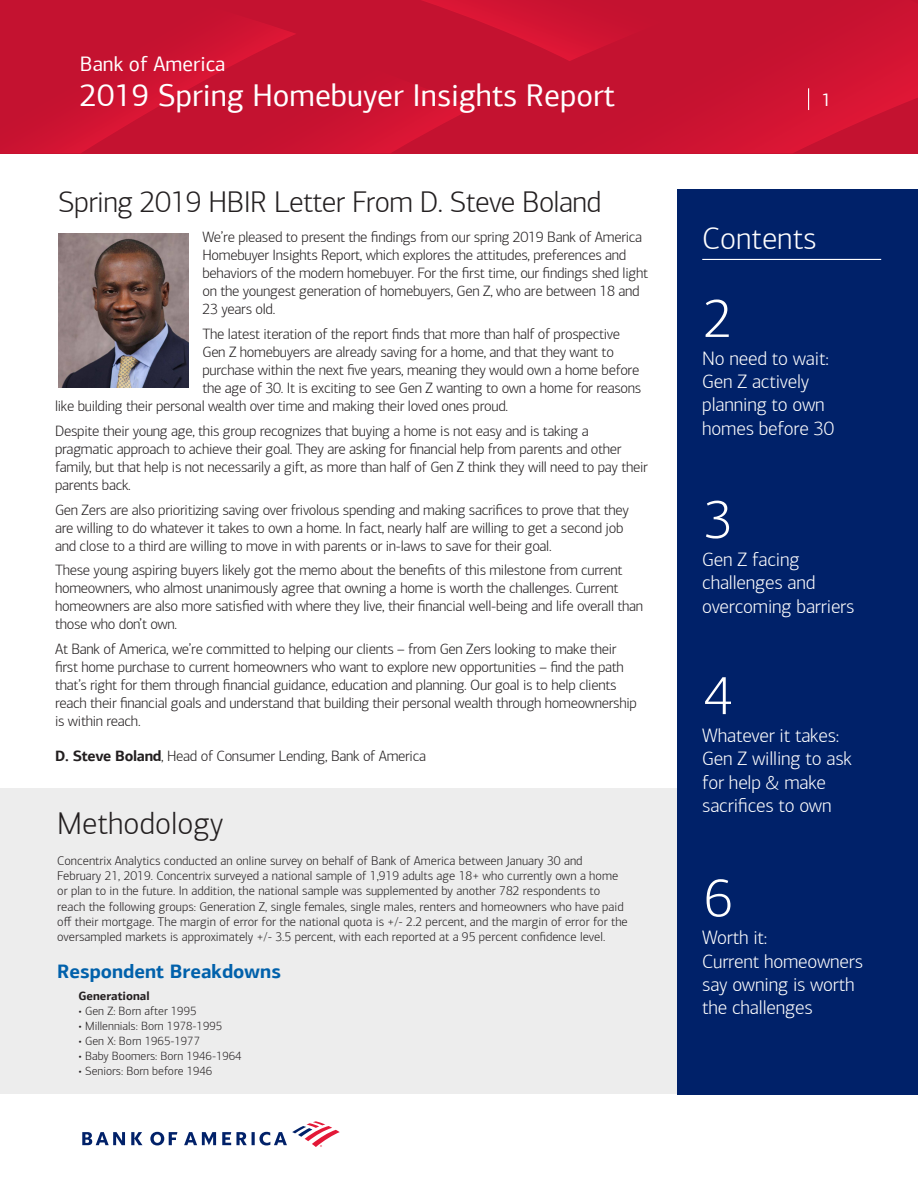
<style>
.page{position:relative;width:918px;height:1188px;background:#fff}
.page>*{position:absolute;margin:0;border:0;box-sizing:border-box;transform-origin:0 0}
.t1{font:300 54px "Connections";color:#fff}
.t2{font:31.5px "Connections";color:#fff}
.t3{font:300 31.5px "Connections";color:#231f20}
.t4{font:300 31.5px "Connections";color:#fff}
.t5{font:300 30px "Connections";letter-spacing:-.02em;color:#231f20}
.t6{font:21px "Connections";color:#fff}
.t7{font:300 19.5px/23.4px "Connections";letter-spacing:-.01em;color:#fff}
.t8{font:700 19.5px "Connections";color:#0161ab}
.t9{font:18.15px "Connections";color:#fff}
.t10{font:300 15px/18px "Connections";letter-spacing:-.02em;color:#231f20}
.t11{font:300 12.75px/15.3px "Connections";color:#231f20}
.t12{font:300 12px "Connections";color:#231f20}
.t13{font:700 12px "Connections";color:#231f20}
.s1{font-weight:700}
</style>
<div class="page">
<svg style="left:188px;top:0;width:280px;height:153px;background:#c81230"></svg>
<svg style="left:0;top:3px;width:296px;height:150px;background:#c71230"></svg>
<svg style="left:468px;top:0;width:450px;height:153px;background:#c91231"></svg>
<svg style="left:808px;top:88px;width:1px;height:22px"></svg>
<div style="left:0;top:789px;width:677px;height:305px;background:#ededed"></div>
<div style="left:677px;top:189px;width:241px;height:905px;background:#002169"></div>
<svg style="left:82px;top:1121px;width:258px;height:26px"></svg>
<img style="left:59px;top:234px;width:130px;height:153px">
<hr style="left:702px;top:259px;width:179px;height:1px;background:#fff">
<h3 class="t6" style="left:80px;top:51px;width:147px">Bank of America</h3>
<h2 class="t2" style="left:80px;top:77px;width:537px">2019 Spring Homebuyer Insights Report</h2>
<p class="t5" style="left:58px;top:185px;width:545px">Spring 2019 HBIR Letter From D. Steve Boland</p>
<p class="t10" style="left:202px;top:228px;width:447px">We’re pleased to present the findings from our spring 2019 Bank of America Homebuyer Insights Report, which explores the attitudes, preferences and behaviors of the modern homebuyer. For the first time, our findings shed light on the youngest generation of homebuyers, Gen Z, who are between 18 and 23 years old.</p>
<p class="t10" style="left:202px;top:325px;width:419px">The latest iteration of the report finds that more than half of prospective</p>
<p class="t10" style="left:202px;top:343px;width:413px">Gen Z homebuyers are already saving for a home, and that they want to</p>
<p class="t10" style="left:202px;top:361px;width:438px">purchase within the next five years, meaning they would own a home before</p>
<p class="t10" style="left:202px;top:379px;width:440px">the age of 30. It is exciting to see Gen Z wanting to own a home for reasons</p>
<p class="t10" style="left:55px;top:397px;width:455px">like building their personal wealth over time and making their loved ones proud.</p>
<p class="t10" style="left:55px;top:422px;width:594px">Despite their young age, this group recognizes that buying a home is not easy and is taking a pragmatic approach to achieve their goal. They are asking for financial help from parents and other family, but that help is not necessarily a gift, as more than half of Gen Z think they will need to pay their parents back.</p>
<p class="t10" style="left:55px;top:501px;width:575px">Gen Zers are also prioritizing saving over frivolous spending and making sacrifices to prove that they are willing to do whatever it takes to own a home. In fact, nearly half are willing to get a second job and close to a third are willing to move in with parents or in-laws to save for their goal.</p>
<p class="t10" style="left:55px;top:561px;width:590px">These young aspiring buyers likely got the memo about the benefits of this milestone from current homeowners, who almost unanimously agree that owning a home is worth the challenges. Current homeowners are also more satisfied with where they live, their financial well-being and life overall than those who don’t own.</p>
<p class="t10" style="left:55px;top:640px;width:583px">At Bank of America, we’re committed to helping our clients – from Gen Zers looking to make their first home purchase to current homeowners who want to explore new opportunities – find the path that’s right for them through financial guidance, education and planning. Our goal is to help clients reach their financial goals and understand that building their personal wealth through homeownership is within reach.</p>
<p class="t10" style="left:55px;top:747px;width:372px"><span class="s1">D. Steve Boland</span>, Head of Consumer Lending, Bank of America</p>
<p class="t3" style="left:57px;top:805px;width:168px">Methodology</p>
<p class="t11" style="left:57px;top:853px;width:572px">Concentrix Analytics conducted an online survey on behalf of Bank of America between January 30 and February 21, 2019. Concentrix surveyed a national sample of 1,919 adults age 18+ who currently own a home or plan to in the future. In addition, the national sample was supplemented by another 782 respondents to reach the following groups: Generation Z, single females, single males, renters and homeowners who have paid off their mortgage. The margin of error for the national quota is +/- 2.2 percent, and the margin of error for the oversampled markets is approximately +/- 3.5 percent, with each reported at a 95 percent confidence level.</p>
<p class="t8" style="left:57px;top:959px;width:225px">Respondent Breakdowns</p>
<p class="t13" style="left:79px;top:989px;width:73px">Generational</p>
<p class="t12" style="left:79px;top:1004px;width:119px">• Gen Z: Born after 1995</p>
<p class="t12" style="left:79px;top:1019px;width:145px">• Millennials: Born 1978-1995</p>
<p class="t12" style="left:79px;top:1034px;width:123px">• Gen X: Born 1965-1977</p>
<p class="t12" style="left:79px;top:1049px;width:165px">• Baby Boomers: Born 1946-1964</p>
<p class="t12" style="left:79px;top:1064px;width:135px">• Seniors: Born before 1946</p>
<p class="t9" style="left:822px;top:89px;width:11px">1</p>
<p class="t4" style="left:702px;top:220px;width:116px">Contents</p>
<p class="t1" style="left:704px;top:288px;width:30px">2</p>
<p class="t7" style="left:702px;top:346px;width:133px">No need to wait:<br>Gen Z actively planning to own homes before 30</p>
<p class="t1" style="left:704px;top:489px;width:30px">3</p>
<p class="t7" style="left:702px;top:548px;width:154px">Gen Z facing challenges and overcoming barriers</p>
<p class="t1" style="left:704px;top:665px;width:30px">4</p>
<p class="t7" style="left:702px;top:724px;width:151px">Whatever it takes:<br>Gen Z willing to ask for help &amp; make sacrifices to own</p>
<p class="t1" style="left:704px;top:867px;width:30px">6</p>
<p class="t7" style="left:702px;top:926px;width:162px">Worth it:<br>Current homeowners say owning is worth the challenges</p>
</div>
